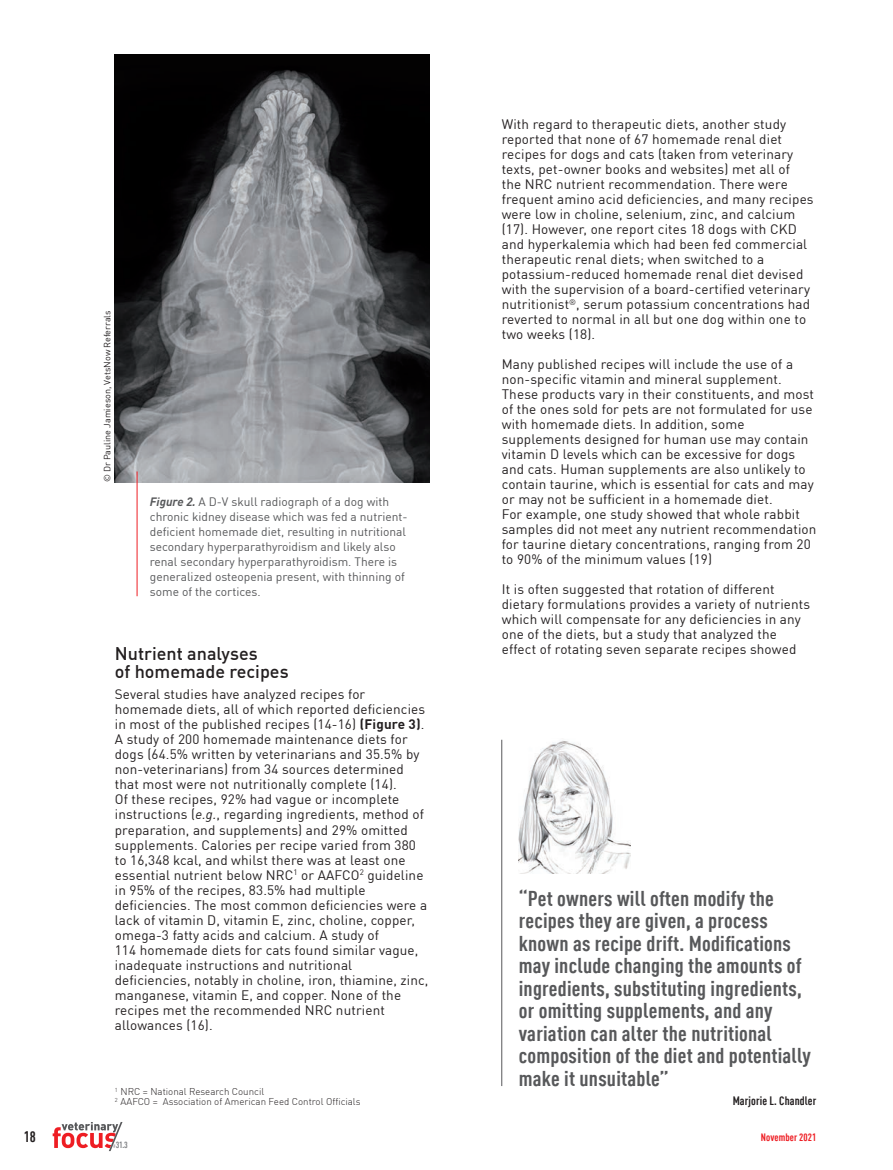
<style>
.page{position:relative;width:893px;height:1170px;background:#fff}
.page>*{position:absolute;margin:0;border:0;box-sizing:border-box;transform-origin:0 0}
.exergue{font:700 condensed 21px/22.5px "DIN Pro";letter-spacing:.01em;color:#57585a;scale:1.05 1}
.inter_niveau2{font:500 18px/18px "DIN Pro";color:#231f20}
.t1{font:700 condensed 15px "DIN Pro";color:#231f20}
.GB_texte_courant{font:13.5px/15px "DIN Pro";letter-spacing:.01em;color:#231f20}
.titre_legende_HAUT{font:12px/15px "DIN Pro";color:#57585a}
.signature_exergue{font:700 condensed 12px "DIN Pro";letter-spacing:.01em;color:#231f20}
.t2{font:700 condensed 10.5px "DIN Pro";letter-spacing:.01em;color:#ee1d23}
.footnote{font:300 9.75px "DIN Pro";color:#231f20}
.t3{font:9px "DIN Pro";color:#231f20}
.t4{font:700 condensed 8.85px "DIN Pro";color:#808285}
.s1{font-weight:700;font-style:italic}
.s2{font-weight:700}
.s3{font-style:italic}
.s4{font-weight:400;font-size:5.25px}
</style>
<div class="page">
<hr style="left:501px;top:739px;width:1px;height:346px;background:#57585a">
<img style="left:519px;top:740px;width:111px;height:133px">
<img style="left:115px;top:54px;width:315px;height:428px">
<hr style="left:137px;top:471px;width:1px;height:125px;background:#ee1d23">
<svg style="left:53px;top:1122px;width:70px;height:28px"></svg>
<p class="t3" style="left:101px;top:482px;width:173px;rotate:-90deg">© Dr Pauline Jamieson, VetsNow Referrals</p>
<p class="titre_legende_HAUT" style="left:150px;top:493px;width:259px"><span class="s1">Figure 2.</span> A D-V skull radiograph of a dog with chronic kidney disease which was fed a nutrient&shy;deficient homemade diet, resulting in nutritional secondary hyperparathyroidism and likely also renal secondary hyperparathyroidism. There is generalized osteopenia present, with thinning of some of the cortices.</p>
<p class="inter_niveau2" style="left:115px;top:643px;width:175px">Nutrient analyses<br>of homemade recipes</p>
<p class="GB_texte_courant" style="left:115px;top:686px;width:315px">Several studies have analyzed recipes for homemade diets, all of which reported deficiencies in most of the published recipes (14-16) <span class="s2">(Figure 3)</span>.<br>A study of 200 homemade maintenance diets for dogs (64.5% written by veterinarians and 35.5% by non-veterinarians) from 34 sources determined that most were not nutritionally complete (14).<br>Of these recipes, 92% had vague or incomplete instructions (<span class="s3">e.g.</span>, regarding ingredients, method of preparation, and supplements) and 29% omitted supplements. Calories per recipe varied from 380 to 16,348 kcal, and whilst there was at least one essential nutrient below NRC<sup>1</sup> or AAFCO<sup>2</sup> guideline in 95% of the recipes, 83.5% had multiple deficiencies. The most common deficiencies were a lack of vitamin D, vitamin E, zinc, choline, copper, omega-3 fatty acids and calcium. A study of<br>114 homemade diets for cats found similar vague, inadequate instructions and nutritional deficiencies, notably in choline, iron, thiamine, zinc, manganese, vitamin E, and copper. None of the recipes met the recommended NRC nutrient allowances (16).</p>
<p class="footnote" style="left:115px;top:1083px;width:151px"><sup>1</sup> NRC = National Research Council</p>
<p class="footnote" style="left:115px;top:1094px;width:247px"><sup>2</sup> AAFCO = Association of American Feed Control Officials</p>
<p class="GB_texte_courant" style="left:502px;top:116px;width:313px">With regard to therapeutic diets, another study reported that none of 67 homemade renal diet recipes for dogs and cats (taken from veterinary texts, pet-owner books and websites) met all of<br>the NRC nutrient recommendation. There were frequent amino acid deficiencies, and many recipes were low in choline, selenium, zinc, and calcium (17). However, one report cites 18 dogs with CKD and hyperkalemia which had been fed commercial therapeutic renal diets; when switched to a potassium-reduced homemade renal diet devised with the supervision of a board-certified veterinary nutritionist<sup>®</sup>, serum potassium concentrations had reverted to normal in all but one dog within one to two weeks (18).</p>
<p class="GB_texte_courant" style="left:502px;top:356px;width:316px">Many published recipes will include the use of a non-specific vitamin and mineral supplement.<br>These products vary in their constituents, and most of the ones sold for pets are not formulated for use with homemade diets. In addition, some supplements designed for human use may contain vitamin D levels which can be excessive for dogs and cats. Human supplements are also unlikely to contain taurine, which is essential for cats and may or may not be sufficient in a homemade diet.<br>For example, one study showed that whole rabbit samples did not meet any nutrient recommendation for taurine dietary concentrations, ranging from 20 to 90% of the minimum values (19)</p>
<p class="GB_texte_courant" style="left:502px;top:581px;width:310px">It is often suggested that rotation of different dietary formulations provides a variety of nutrients which will compensate for any deficiencies in any one of the diets, but a study that analyzed the effect of rotating seven separate recipes showed</p>
<p class="exergue" style="left:519px;top:885px;width:280px">“Pet owners will often modify the recipes they are given, a process known as recipe drift. Modifications may include changing the amounts of ingredients, substituting ingredients, or omitting supplements, and any variation can alter the nutritional composition of the diet and potentially make it unsuitable”</p>
<p class="signature_exergue" style="left:733px;top:1092px;width:85px">Marjorie L. Chandler</p>
<p class="t1" style="left:24px;top:1125px;width:14px">18</p>
<p class="t2" style="left:761px;top:1128px;width:57px">November 2021</p>
<p class="t4" style="left:113px;top:1138px;width:16px"><span class="s4">#</span>31.3</p>
</div>
